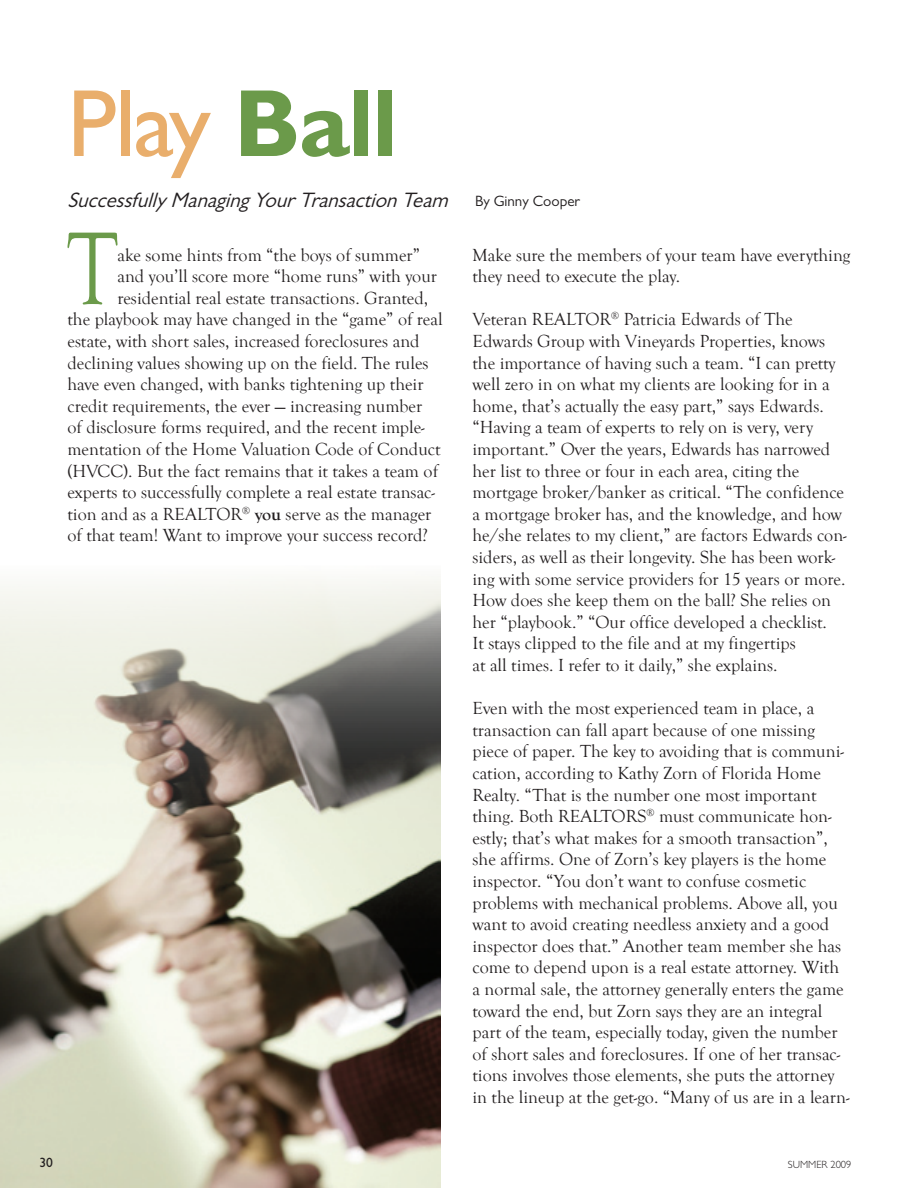
<style>
.page{position:relative;width:918px;height:1188px;background:#fff}
.page>*{position:absolute;margin:0;border:0;box-sizing:border-box;transform-origin:0 0}
.t1{font:106.8px "Goudy Old Style T";color:#6b9a4a;scale:.77 1}
.t2{font:96px "Gill Sans";color:#e9ae6c}
.t3{font:italic 21px "Gill Sans";color:#231f20}
.t4{font:18px/21.6px "Goudy Old Style T";color:#231f20}
.t5{font:13.5px "Gill Sans";color:#231f20}
.t6{font:300 10.5px "Gill Sans";color:#231f20}
.s1{font-weight:700;color:#6b9a4a}
.s2{font-style:normal;font-size:15px}
.s3{font-weight:700}
</style>
<div class="page">
<img style="left:0;top:579px;width:441px;height:609px">
<h2 class="t2" style="left:68px;top:69px;width:332px">Play <span class="s1">Ball</span></h2>
<p class="t3" style="left:68px;top:188px;width:514px">Successfully Managing YourTransactionTeam <span class="s2">B y G i n n y C o o p e r</span></p>
<h1 class="t1" style="left:68px;top:210px;width:66px">T</h1>
<p class="t4" style="left:117px;top:244px;width:304px">ake some hints from “the boys of summer”</p>
<p class="t4" style="left:117px;top:266px;width:321px">and you’ll score more “home runs” with your</p>
<p class="t4" style="left:117px;top:288px;width:312px">residential real estate transactions. Granted,</p>
<p class="t4" style="left:67px;top:309px;width:377px">the playbook may have changed in the “game” of real</p>
<p class="t4" style="left:67px;top:331px;width:354px">estate, with short sales, increased foreclosures and</p>
<p class="t4" style="left:67px;top:352px;width:363px">declining values showing up on the field. The rules</p>
<p class="t4" style="left:67px;top:374px;width:358px">have even changed, with banks tightening up their</p>
<p class="t4" style="left:67px;top:396px;width:356px">credit requirements, the ever — increasing number</p>
<p class="t4" style="left:67px;top:417px;width:359px">of disclosure forms required, and the recent imple-</p>
<p class="t4" style="left:67px;top:439px;width:374px">mentation of the Home Valuation Code of Conduct</p>
<p class="t4" style="left:67px;top:460px;width:372px">(HVCC). But the fact remains that it takes a team of</p>
<p class="t4" style="left:67px;top:482px;width:369px">experts to successfully complete a real estate transac-</p>
<p class="t4" style="left:67px;top:504px;width:366px">tion and as a REALTOR<sup>®</sup> <span class="s3">you</span> serve as the manager</p>
<p class="t4" style="left:68px;top:525px;width:362px">of that team! Want to improve your success record?</p>
<p class="t4" style="left:472px;top:244px;width:380px">Make sure the members of your team have everything they need to execute the play.</p>
<p class="t4" style="left:472px;top:309px;width:376px">Veteran REALTOR<sup>®</sup> Patricia Edwards of The Edwards Group with Vineyards Properties, knows the importance of having such a team. “I can pretty well zero in on what my clients are looking for in a home, that’s actually the easy part,” says Edwards. “Having a team of experts to rely on is very, very important.” Over the years, Edwards has narrowed her list to three or four in each area, citing the mortgage broker/banker as critical. “The confidence a mortgage broker has, and the knowledge, and how he/she relates to my client,” are factors Edwards con&shy;siders, as well as their longevity. She has been work&shy;ing with some service providers for 15 years or more.<br>How does she keep them on the ball? She relies on her “playbook.” “Our office developed a checklist.<br>It stays clipped to the file and at my fingertips<br>at all times. I refer to it daily,” she explains.</p>
<p class="t4" style="left:472px;top:698px;width:378px">Even with the most experienced team in place, a transaction can fall apart because of one missing piece of paper. The key to avoiding that is communi&shy;cation, according to Kathy Zorn of Florida Home Realty. “That is the number one most important thing. Both REALTORS<sup>®</sup> must communicate hon&shy;estly; that’s what makes for a smooth transaction”, she affirms. One of Zorn’s key players is the home inspector. “You don’t want to confuse cosmetic problems with mechanical problems. Above all, you want to avoid creating needless anxiety and a good inspector does that.” Another team member she has come to depend upon is a real estate attorney. With a normal sale, the attorney generally enters the game toward the end, but Zorn says they are an integral part of the team, especially today, given the number of short sales and foreclosures. If one of her transac&shy;tions involves those elements, she puts the attorney in the lineup at the get-go. “Many of us are in a learn-</p>
<p class="t5" style="left:40px;top:1154px;width:15px">30</p>
<p class="t6" style="left:788px;top:1159px;width:65px">SUMMER 2009</p>
</div>
